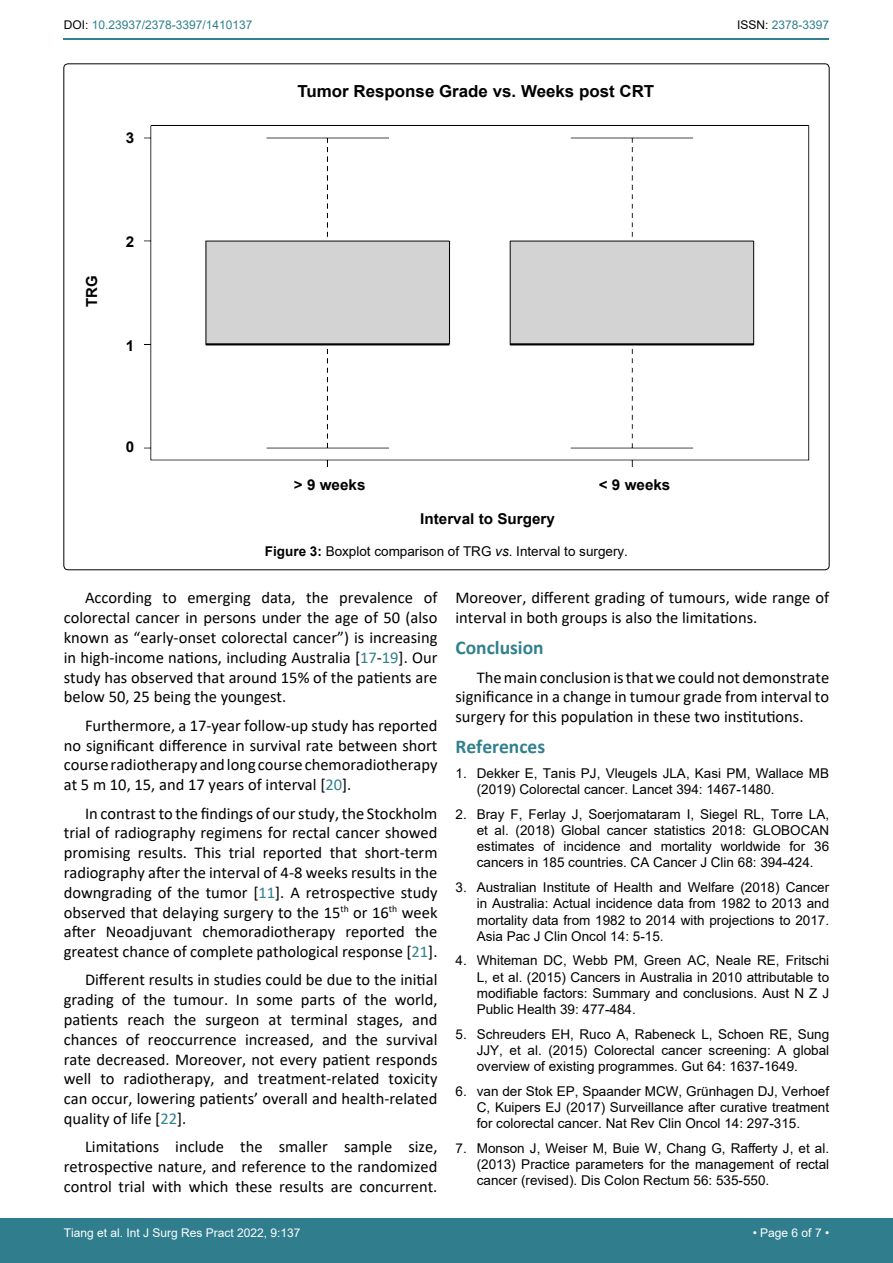
<style>
.page{position:relative;width:893px;height:1263px;background:#fff}
.page>*{position:absolute;margin:0;border:0;box-sizing:border-box;transform-origin:0 0}
.t1{font:700 19.5px "Calibri";color:#30808d}
.t2{font:700 16.65px "Arial";color:#000}
.t3{font:16.5px/19.8px "Calibri";color:#000;text-align:justify}
.t4{font:700 15.3px "Arial";color:#000}
.t5{font:700 14.85px "Arial";color:#000}
.t6{font:13.5px/16.2px "Arial";color:#000;text-align:justify}
.t7{font:12px "Arial";color:#fff}
.t8{font:12px "Arial";color:#30808d}
.s1{color:#000}
.s2{font-weight:700}
.s3{font-style:italic}
.s4{color:#30808d}
</style>
<div class="page">
<hr style="left:64px;top:38px;width:765px;height:2px;background:#30808d">
<div style="left:0;top:1218px;width:893px;height:45px;background:#307d8d"></div>
<img style="left:144px;top:125px;width:666px;height:342px">
<p class="t8" style="left:64px;top:17px;width:190px"><span class="s1">DOI:</span> 10.23937/2378-3397/1410137</p>
<p class="t8" style="left:737px;top:17px;width:94px"><span class="s1">ISSN:</span> 2378-3397</p>
<p class="t5" style="left:126px;top:127px;width:10px">3</p>
<p class="t4" style="left:81px;top:307px;width:33px;rotate:-90deg">TRG</p>
<p class="t5" style="left:126px;top:231px;width:10px">2</p>
<p class="t5" style="left:126px;top:336px;width:10px">1</p>
<p class="t5" style="left:126px;top:436px;width:10px">0</p>
<p class="t2" style="left:297px;top:80px;width:358px">Tumor Response Grade vs. Weeks post CRT</p>
<p class="t5" style="left:294px;top:474px;width:73px">&gt; 9 weeks</p>
<p class="t5" style="left:599px;top:474px;width:73px">&lt; 9 weeks</p>
<p class="t5" style="left:420px;top:508px;width:136px">Interval to Surgery</p>
<p class="t6" style="left:265px;top:543px;width:365px"><span class="s2">Figure 3:</span> Boxplot comparison of TRG <span class="s3">vs</span>. Interval to surgery.</p>
<p class="t3" style="left:64px;top:588px;width:375px;text-indent:21px">According to emerging data, the prevalence of colorectal cancer in persons under the age of 50 (also known as “early-onset colorectal cancer”) is increasing in high-income nations, including Australia [<span class="s4">17</span>-<span class="s4">19</span>]. Our study has observed that around 15% of the patients are below 50, 25 being the youngest.</p>
<p class="t3" style="left:64px;top:715px;width:375px;text-indent:21px">Furthermore, a 17-year follow-up study has reported no significant difference in survival rate between short course radiotherapy and long course chemoradiotherapy at 5 m 10, 15, and 17 years of interval [<span class="s4">20</span>].</p>
<p class="t3" style="left:64px;top:803px;width:375px;text-indent:21px">In contrast to the findings of our study, the Stockholm trial of radiography regimens for rectal cancer showed promising results. This trial reported that short-term radiography after the interval of 4-8 weeks results in the downgrading of the tumor [<span class="s4">11</span>]. A retrospective study observed that delaying surgery to the 15<sup>th</sup> or 16<sup>th</sup> week after Neoadjuvant chemoradiotherapy reported the greatest chance of complete pathological response [<span class="s4">21</span>].</p>
<p class="t3" style="left:64px;top:970px;width:375px;text-indent:21px">Different results in studies could be due to the initial grading of the tumour. In some parts of the world, patients reach the surgeon at terminal stages, and chances of reoccurrence increased, and the survival rate decreased. Moreover, not every patient responds well to radiotherapy, and treatment-related toxicity can occur, lowering patients’ overall and health-related quality of life [<span class="s4">22</span>].</p>
<p class="t3" style="left:64px;top:1136px;width:375px;text-indent:21px">Limitations include the smaller sample size, retrospective nature, and reference to the randomized control trial with which these results are concurrent.</p>
<p class="t3" style="left:455px;top:588px;width:375px">Moreover, different grading of tumours, wide range of interval in both groups is also the limitations.</p>
<p class="t1" style="left:455px;top:634px;width:90px">Conclusion</p>
<p class="t3" style="left:455px;top:667px;width:375px;text-indent:21px">The main conclusion is that we could not demonstrate significance in a change in tumour grade from interval to surgery for this population in these two institutions.</p>
<p class="t1" style="left:455px;top:733px;width:91px">References</p>
<p class="t6" style="left:477px;top:765px;width:354px;text-indent:-21px">1. Dekker E, Tanis PJ, Vleugels JLA, Kasi PM, Wallace MB (2019) Colorectal cancer. Lancet 394: 1467-1480.</p>
<p class="t6" style="left:477px;top:806px;width:354px;text-indent:-21px">2. Bray F, Ferlay J, Soerjomataram I, Siegel RL, Torre LA, et al. (2018) Global cancer statistics 2018: GLOBOCAN estimates of incidence and mortality worldwide for 36 cancers in 185 countries. CA Cancer J Clin 68: 394-424.</p>
<p class="t6" style="left:477px;top:879px;width:354px;text-indent:-21px">3. Australian Institute of Health and Welfare (2018) Cancer in Australia: Actual incidence data from 1982 to 2013 and mortality data from 1982 to 2014 with projections to 2017.<br>Asia Pac J Clin Oncol 14: 5-15.</p>
<p class="t6" style="left:477px;top:952px;width:354px;text-indent:-21px">4. Whiteman DC, Webb PM, Green AC, Neale RE, Fritschi L, et al. (2015) Cancers in Australia in 2010 attributable to modifiable factors: Summary and conclusions. Aust N Z J Public Health 39: 477-484.</p>
<p class="t6" style="left:477px;top:1026px;width:354px;text-indent:-21px">5. Schreuders EH, Ruco A, Rabeneck L, Schoen RE, Sung JJY, et al. (2015) Colorectal cancer screening: A global overview of existing programmes. Gut 64: 1637-1649.</p>
<p class="t6" style="left:477px;top:1083px;width:354px;text-indent:-21px">6. van der Stok EP, Spaander MCW, Grünhagen DJ, Verhoef C, Kuipers EJ (2017) Surveillance after curative treatment for colorectal cancer. Nat Rev Clin Oncol 14: 297-315.</p>
<p class="t6" style="left:477px;top:1140px;width:354px;text-indent:-21px">7. Monson J, Weiser M, Buie W, Chang G, Rafferty J, et al. (2013) Practice parameters for the management of rectal cancer (revised). Dis Colon Rectum 56: 535-550.</p>
<p class="t7" style="left:64px;top:1224px;width:238px">Tiang et al. Int J Surg Res Pract 2022, 9:137</p>
<p class="t7" style="left:753px;top:1224px;width:78px">• Page 6 of 7 •</p>
</div>
